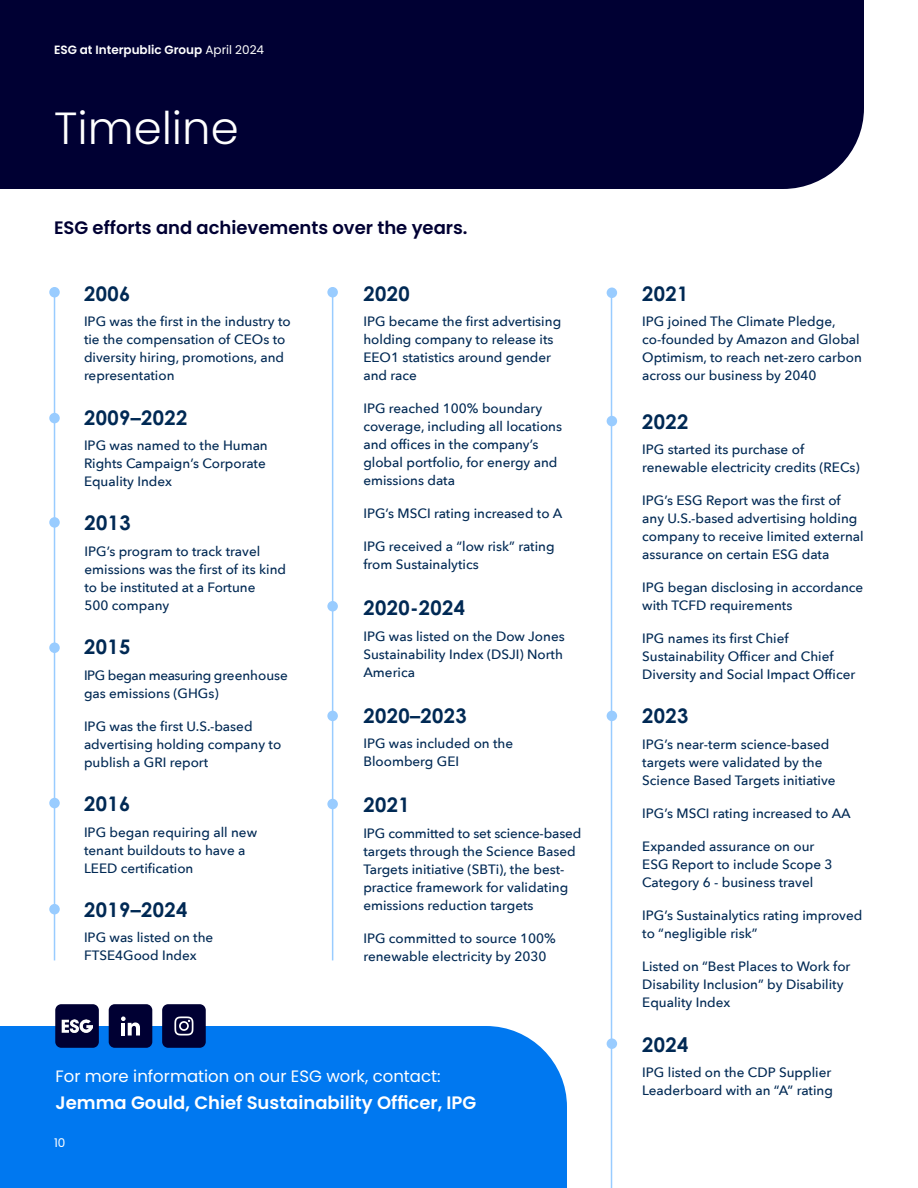
<style>
.page{position:relative;width:918px;height:1188px;background:#fff}
.page>*{position:absolute;margin:0;border:0;box-sizing:border-box;transform-origin:0 0}
.t1{font:300 45px "Poppins";color:#fff}
.t2{font:700 20.1px "Century Gothic Pro";letter-spacing:.02em;color:#002954}
.t3{font:600 18px "Poppins";color:#fff}
.t4{font:600 18px "Poppins";color:#003}
.t5{font:16.5px "Poppins";color:#fff}
.t6{font:500 13.5px/18px "Avenir Next";color:#002954}
.t7{font:600 12px "Poppins";color:#fff}
.t8{font:12px "Poppins";color:#fff}
.s1{font-weight:400}
</style>
<div class="page">
<hr style="left:54px;top:294px;width:1px;height:666px;background:#9cf">
<hr style="left:332px;top:294px;width:1px;height:666px;background:#9cf">
<hr style="left:611px;top:294px;width:1px;height:894px;background:#9cf">
<div style="left:49px;top:287px;width:11px;height:10px;background:#9cf;border-radius:50%"></div>
<div style="left:327px;top:287px;width:11px;height:10px;background:#9cf;border-radius:50%"></div>
<div style="left:607px;top:288px;width:10px;height:10px;background:#9cf;border-radius:50%"></div>
<div style="left:607px;top:1038px;width:10px;height:11px;background:#9cf;border-radius:50%"></div>
<div style="left:607px;top:416px;width:10px;height:10px;background:#9cf;border-radius:50%"></div>
<div style="left:607px;top:711px;width:10px;height:10px;background:#9cf;border-radius:50%"></div>
<div style="left:327px;top:601px;width:11px;height:10px;background:#9cf;border-radius:50%"></div>
<div style="left:327px;top:711px;width:11px;height:10px;background:#9cf;border-radius:50%"></div>
<div style="left:327px;top:799px;width:11px;height:10px;background:#9cf;border-radius:50%"></div>
<div style="left:49px;top:413px;width:11px;height:10px;background:#9cf;border-radius:50%"></div>
<div style="left:49px;top:517px;width:11px;height:11px;background:#9cf;border-radius:50%"></div>
<div style="left:49px;top:642px;width:11px;height:11px;background:#9cf;border-radius:50%"></div>
<div style="left:49px;top:798px;width:11px;height:10px;background:#9cf;border-radius:50%"></div>
<div style="left:49px;top:904px;width:11px;height:10px;background:#9cf;border-radius:50%"></div>
<div style="left:0;top:0;width:864px;height:189px;background:#003"></div>
<div style="left:0;top:1026px;width:567px;height:162px;background:#0078f0"></div>
<div style="left:162px;top:1004px;width:44px;height:44px;background:#003;border-radius:6px"></div>
<svg style="left:174px;top:1016px;width:19px;height:20px"></svg>
<div style="left:55px;top:1004px;width:44px;height:44px;background:#003;border-radius:6px"></div>
<img style="left:61px;top:1019px;width:32px;height:14px">
<div style="left:109px;top:1004px;width:43px;height:44px;background:#003;border-radius:6px"></div>
<svg style="left:121px;top:1016px;width:19px;height:20px"></svg>
<p class="t7" style="left:54px;top:43px;width:212px">ESG at Interpublic Group <span class="s1">April 2024</span></p>
<h1 class="t1" style="left:54px;top:102px;width:186px">Timeline</h1>
<h3 class="t4" style="left:54px;top:217px;width:415px">ESG efforts and achievements over the years.</h3>
<h2 class="t2" style="left:84px;top:281px;width:48px">2006</h2>
<p class="t6" style="left:84px;top:312px;width:208px">IPG was the first in the industry to tie the compensation of CEOs to diversity hiring, promotions, and representation</p>
<h2 class="t2" style="left:84px;top:405px;width:105px">2009–2022</h2>
<p class="t6" style="left:84px;top:436px;width:185px">IPG was named to the Human<br>Rights Campaign’s Corporate<br>Equality Index</p>
<h2 class="t2" style="left:85px;top:511px;width:48px">2013</h2>
<p class="t6" style="left:85px;top:542px;width:203px">IPG’s program to track travel emissions was the first of its kind to be instituted at a Fortune<br>500 company</p>
<h2 class="t2" style="left:84px;top:634px;width:48px">2015</h2>
<p class="t6" style="left:84px;top:666px;width:206px">IPG began measuring greenhouse gas emissions (GHGs)</p>
<p class="t6" style="left:84px;top:717px;width:199px">IPG was the first U.S.-based advertising holding company to publish a GRI report</p>
<h2 class="t2" style="left:84px;top:791px;width:48px">2016</h2>
<p class="t6" style="left:84px;top:822px;width:175px">IPG began requiring all new tenant buildouts to have a<br>LEED certification</p>
<h2 class="t2" style="left:84px;top:897px;width:105px">2019–2024</h2>
<p class="t6" style="left:84px;top:928px;width:131px">IPG was listed on the<br>FTSE4Good Index</p>
<h2 class="t2" style="left:363px;top:281px;width:48px">2020</h2>
<p class="t6" style="left:363px;top:312px;width:199px">IPG became the first advertising holding company to release its<br>EEO1 statistics around gender and race</p>
<p class="t6" style="left:363px;top:399px;width:200px">IPG reached 100% boundary coverage, including all locations and offices in the company’s global portfolio, for energy and emissions data</p>
<p class="t6" style="left:363px;top:504px;width:201px">IPG’s MSCI rating increased to A</p>
<p class="t6" style="left:363px;top:537px;width:193px">IPG received a “low risk” rating from Sustainalytics</p>
<h2 class="t2" style="left:363px;top:595px;width:103px">2020-2024</h2>
<p class="t6" style="left:363px;top:627px;width:203px">IPG was listed on the Dow Jones<br>Sustainability Index (DSJI) North<br>America</p>
<h2 class="t2" style="left:363px;top:703px;width:105px">2020–2023</h2>
<p class="t6" style="left:363px;top:734px;width:151px">IPG was included on the<br>Bloomberg GEI</p>
<h2 class="t2" style="left:363px;top:792px;width:48px">2021</h2>
<p class="t6" style="left:363px;top:823px;width:220px">IPG committed to set science-based targets through the Science Based Targets initiative (SBTi), the best&shy;practice framework for validating emissions reduction targets</p>
<p class="t6" style="left:363px;top:928px;width:194px">IPG committed to source 100% renewable electricity by 2030</p>
<p class="t5" style="left:56px;top:1067px;width:387px">For more information on our ESG work, contact:</p>
<h3 class="t3" style="left:56px;top:1092px;width:422px">Jemma Gould, Chief Sustainability Officer, IPG</h3>
<p class="t8" style="left:54px;top:1135px;width:13px">10</p>
<h2 class="t2" style="left:642px;top:281px;width:48px">2021</h2>
<p class="t6" style="left:642px;top:312px;width:221px">IPG joined The Climate Pledge, co-founded by Amazon and Global<br>Optimism, to reach net-zero carbon across our business by 2040</p>
<h2 class="t2" style="left:642px;top:409px;width:48px">2022</h2>
<p class="t6" style="left:642px;top:440px;width:219px">IPG started its purchase of renewable electricity credits (RECs)</p>
<p class="t6" style="left:642px;top:491px;width:223px">IPG’s ESG Report was the first of any U.S.-based advertising holding company to receive limited external assurance on certain ESG data</p>
<p class="t6" style="left:642px;top:578px;width:223px">IPG began disclosing in accordance with TCFD requirements</p>
<p class="t6" style="left:642px;top:629px;width:215px">IPG names its first Chief<br>Sustainability Officer and Chief<br>Diversity and Social Impact Officer</p>
<h2 class="t2" style="left:642px;top:704px;width:48px">2023</h2>
<p class="t6" style="left:642px;top:735px;width:195px">IPG’s near-term science-based targets were validated by the<br>Science Based Targets initiative</p>
<p class="t6" style="left:642px;top:804px;width:210px">IPG’s MSCI rating increased to AA</p>
<p class="t6" style="left:642px;top:837px;width:192px">Expanded assurance on our<br>ESG Report to include Scope 3<br>Category 6 - business travel</p>
<p class="t6" style="left:642px;top:906px;width:222px">IPG’s Sustainalytics rating improved to “negligible risk”</p>
<p class="t6" style="left:642px;top:957px;width:210px">Listed on “Best Places to Work for<br>Disability Inclusion” by Disability<br>Equality Index</p>
<h2 class="t2" style="left:642px;top:1032px;width:48px">2024</h2>
<p class="t6" style="left:642px;top:1063px;width:192px">IPG listed on the CDP Supplier<br>Leaderboard with an “A” rating</p>
</div>
